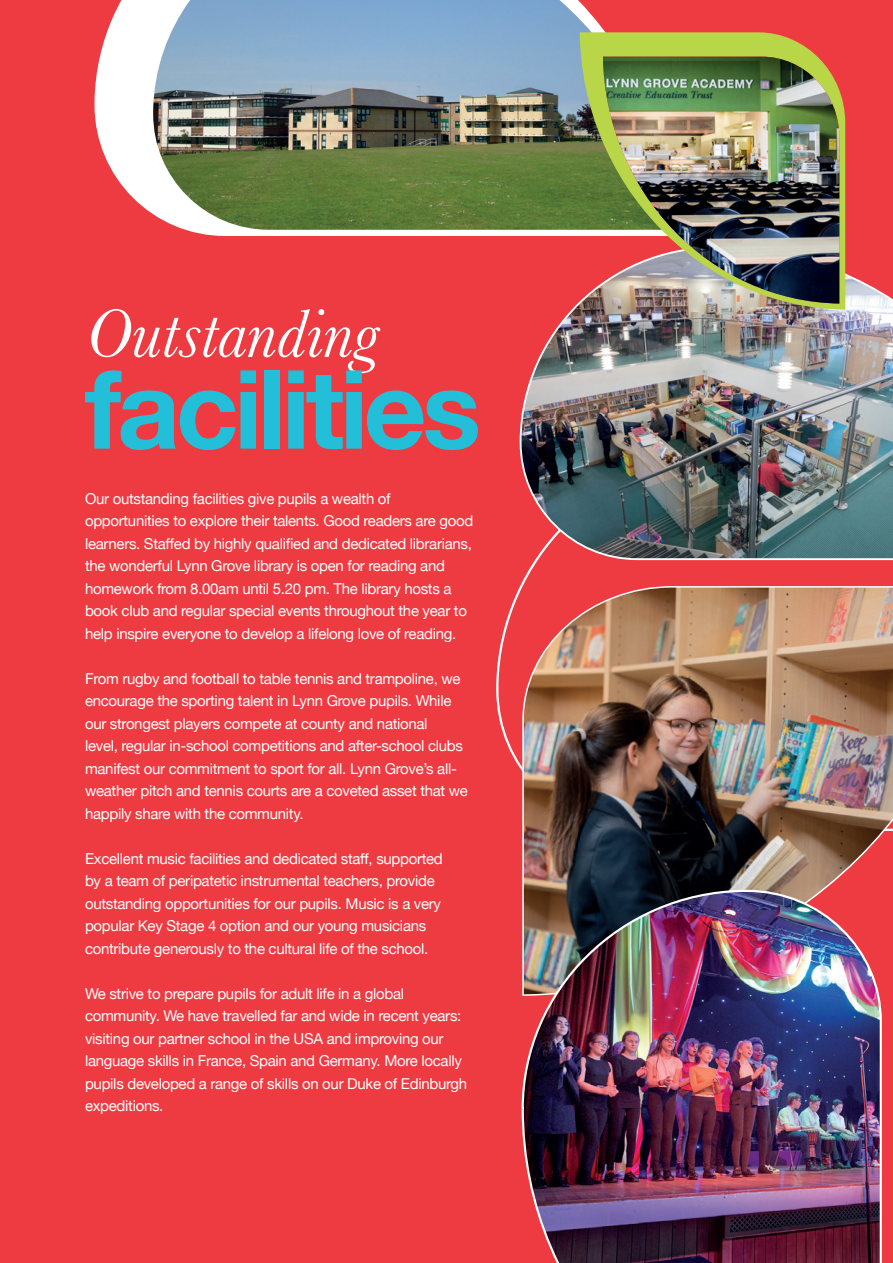
<style>
.page{position:relative;width:893px;height:1263px;background:#ee3a41}
.page>*{position:absolute;margin:0;border:0;box-sizing:border-box;transform-origin:0 0}
.t1{font:700 109.5px "Helvetica Neue";letter-spacing:-.04em;color:#23bfd8}
.t2{font:italic 70.5px "Baskerville";color:#fff}
.t3{font:15px/22.5px "Helvetica Neue";letter-spacing:-.02em;color:#fff}
</style>
<div class="page">
<svg style="left:95px;top:0;width:485px;height:236px;fill:#fff"></svg>
<img style="left:153px;top:0;width:452px;height:230px">
<svg style="left:496px;top:561px;width:41px;height:208px"></svg>
<img style="left:519px;top:246px;width:374px;height:315px">
<img style="left:521px;top:585px;width:372px;height:304px">
<img style="left:521px;top:889px;width:361px;height:374px">
<img style="left:580px;top:32px;width:265px;height:278px">
<img style="left:603px;top:57px;width:236px;height:247px">
<h2 class="t2" style="left:85px;top:287px;width:295px">Outstanding</h2>
<h1 class="t1" style="left:85px;top:324px;width:397px">facilities</h1>
<p class="t3" style="left:85px;top:488px;width:390px">Our outstanding facilities give pupils a wealth of opportunities to explore their talents. Good readers are good learners. Staffed by highly qualified and dedicated librarians, the wonderful Lynn Grove library is open for reading and homework from 8.00am until 5.20 pm. The library hosts a book club and regular special events throughout the year to help inspire everyone to develop a lifelong love of reading.</p>
<p class="t3" style="left:85px;top:668px;width:384px">From rugby and football to table tennis and trampoline, we encourage the sporting talent in Lynn Grove pupils. While our strongest players compete at county and national<br>level, regular in-school competitions and after-school clubs manifest our commitment to sport for all. Lynn Grove’s all&shy;weather pitch and tennis courts are a coveted asset that we happily share with the community.</p>
<p class="t3" style="left:85px;top:848px;width:359px">Excellent music facilities and dedicated staff, supported by a team of peripatetic instrumental teachers, provide outstanding opportunities for our pupils. Music is a very popular Key Stage 4 option and our young musicians contribute generously to the cultural life of the school.</p>
<p class="t3" style="left:85px;top:983px;width:383px">We strive to prepare pupils for adult life in a global community. We have travelled far and wide in recent years: visiting our partner school in the USA and improving our language skills in France, Spain and Germany. More locally pupils developed a range of skills on our Duke of Edinburgh expeditions.</p>
</div>
